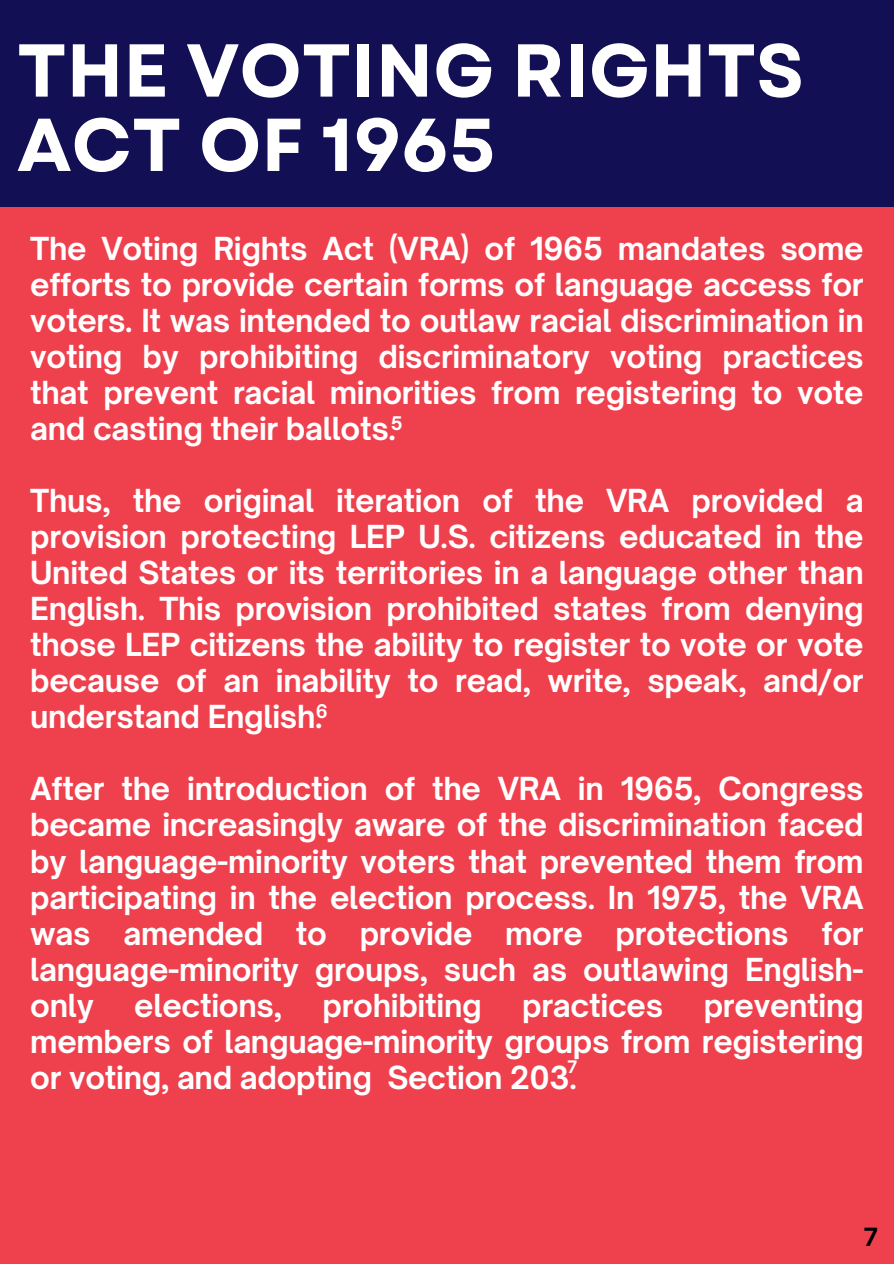
<style>
.page{position:relative;width:894px;height:1264px;background:#fff}
.page>*{position:absolute;margin:0;border:0;box-sizing:border-box;transform-origin:0 0}
.t1{font:700 74.7px/74.2px "Garet";color:#fff}
.t2{font:700 30.3px/36px "Open Sauce One";letter-spacing:-.01em;color:#fff;text-align:justify}
.t3{font:700 24px "Open Sauce One";color:#000}
.t4{font:700 18px "Open Sauce One";color:#fff}
.t5{font:700 16.5px "Open Sauce One";color:#fff}
</style>
<div class="page">
<div style="left:0;top:0;width:893px;height:1263px;background:#ef404d"></div>
<div style="left:0;top:0;width:893px;height:207px;background:#130f54"></div>
<h1 class="t1" style="left:17px;top:34px;width:788px">THE VOTING RIGHTS<br>ACT OF 1965</h1>
<p class="t2" style="left:30px;top:231px;width:834px">The Voting Rights Act (VRA) of 1965 mandates some efforts to provide certain forms of language access for voters. It was intended to outlaw racial discrimination in voting by prohibiting discriminatory voting practices that prevent racial minorities from registering to vote and casting their ballots.</p>
<p class="t4" style="left:390px;top:412px;width:13px">5</p>
<p class="t2" style="left:30px;top:483px;width:834px">Thus, the original iteration of the VRA provided a provision protecting LEP U.S. citizens educated in the United States or its territories in a language other than English. This provision prohibited states from denying those LEP citizens the ability to register to vote or vote because of an inability to read, write, speak, and/or understand English.</p>
<p class="t4" style="left:316px;top:700px;width:13px">6</p>
<p class="t2" style="left:30px;top:771px;width:834px">After the introduction of the VRA in 1965, Congress became increasingly aware of the discrimination faced by language-minority voters that prevented them from participating in the election process. In 1975, the VRA was amended to provide more protections for language-minority groups, such as outlawing English&shy;only</p>
<p class="t2" style="left:30px;top:987px;width:834px;text-indent:673px">preventing members of language-minority groups from registering or voting, and adopting Section 203.</p>
<p class="t2" style="left:134px;top:987px;width:149px">elections,</p>
<p class="t2" style="left:322px;top:987px;width:161px">prohibiting</p>
<p class="t2" style="left:522px;top:987px;width:142px">practices</p>
<p class="t5" style="left:567px;top:1056px;width:11px">7</p>
<p class="t3" style="left:863px;top:1221px;width:16px">7</p>
</div>
